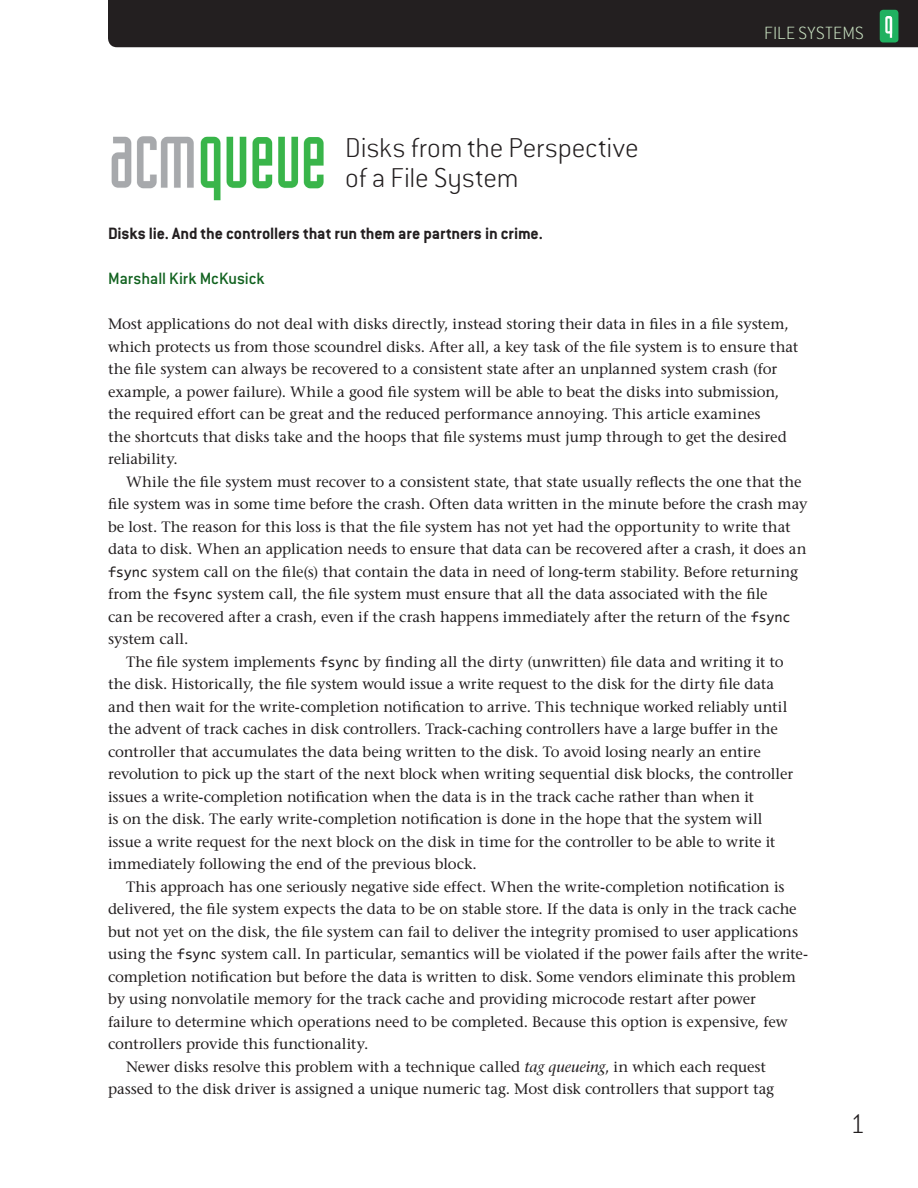
<style>
.page{position:relative;width:918px;height:1188px;background:#fff}
.page>*{position:absolute;margin:0;border:0;box-sizing:border-box;transform-origin:0 0}
.Q_headline{font:200 30px/30px "Conduit ITC Std";color:#231f20}
.t1{font:200 19.5px "Conduit ITC Std";letter-spacing:.025em;color:#c7dfbf}
.Q_deck{font:700 18px "Conduit ITC Std";letter-spacing:-.01em;color:#231f20}
.Q_byline{font:500 18px "Conduit ITC Std";letter-spacing:-.005em;color:#11621f}
.Q_body_copy{font:15px/22.5px "Stone Serif";letter-spacing:-.005em;color:#231f20}
.Q_body_copy_no_inden{font:15px/22.5px "Stone Serif";color:#231f20}
.s1{font-family:"Consolas"}
.s2{font-style:italic}
</style>
<div class="page">
<div style="left:108px;top:0;width:810px;height:47px;background:#231f20"></div>
<img style="left:111px;top:136px;width:213px;height:65px">
<h2 class="t1" style="left:764px;top:22px;width:101px">FILE SYSTEMS</h2>
<p class="Q_headline" style="left:345px;top:132px;width:295px">Disks from the Perspective of a File System</p>
<p class="Q_deck" style="left:108px;top:223px;width:436px">Disks lie. And the controllers that run them are partners in crime.</p>
<p class="Q_byline" style="left:108px;top:268px;width:158px">Marshall Kirk McKusick</p>
<p class="Q_body_copy_no_inden" style="left:108px;top:313px;width:692px">Most applications do not deal with disks directly, instead storing their data in files in a file system, which protects us from those scoundrel disks. After all, a key task of the file system is to ensure that the file system can always be recovered to a consistent state after an unplanned system crash (for example, a power failure). While a good file system will be able to beat the disks into submission, the required effort can be great and the reduced performance annoying. This article examines<br>the shortcuts that disks take and the hoops that file systems must jump through to get the desired reliability.</p>
<p class="Q_body_copy" style="left:108px;top:470px;width:701px;text-indent:18px">While the file system must recover to a consistent state, that state usually reflects the one that the file system was in some time before the crash. Often data written in the minute before the crash may be lost. The reason for this loss is that the file system has not yet had the opportunity to write that data to disk. When an application needs to ensure that data can be recovered after a crash, it does an <span class="s1">fsync</span> system call on the file(s) that contain the data in need of long-term stability. Before returning from the <span class="s1">fsync</span> system call, the file system must ensure that all the data associated with the file<br>can be recovered after a crash, even if the crash happens immediately after the return of the <span class="s1">fsync </span>system call.</p>
<p class="Q_body_copy" style="left:108px;top:650px;width:687px;text-indent:18px">The file system implements <span class="s1">fsync</span> by finding all the dirty (unwritten) file data and writing it to the disk. Historically, the file system would issue a write request to the disk for the dirty file data and then wait for the write-completion notification to arrive. This technique worked reliably until the advent of track caches in disk controllers. Track-caching controllers have a large buffer in the controller that accumulates the data being written to the disk. To avoid losing nearly an entire revolution to pick up the start of the next block when writing sequential disk blocks, the controller issues a write-completion notification when the data is in the track cache rather than when it<br>is on the disk. The early write-completion notification is done in the hope that the system will issue a write request for the next block on the disk in time for the controller to be able to write it immediately following the end of the previous block.</p>
<p class="Q_body_copy" style="left:108px;top:875px;width:702px;text-indent:18px">This approach has one seriously negative side effect. When the write-completion notification is delivered, the file system expects the data to be on stable store. If the data is only in the track cache but not yet on the disk, the file system can fail to deliver the integrity promised to user applications using the <span class="s1">fsync</span> system call. In particular, semantics will be violated if the power fails after the write&shy;completion notification but before the data is written to disk. Some vendors eliminate this problem by using nonvolatile memory for the track cache and providing microcode restart after power<br>failure to determine which operations need to be completed. Because this option is expensive, few controllers provide this functionality.</p>
<p class="Q_body_copy" style="left:108px;top:1055px;width:668px;text-indent:18px">Newer disks resolve this problem with a technique called <span class="s2">tag queueing</span>, in which each request passed to the disk driver is assigned a unique numeric tag. Most disk controllers that support tag</p>
<p class="Q_headline" style="left:850px;top:1108px;width:17px">1</p>
</div>
